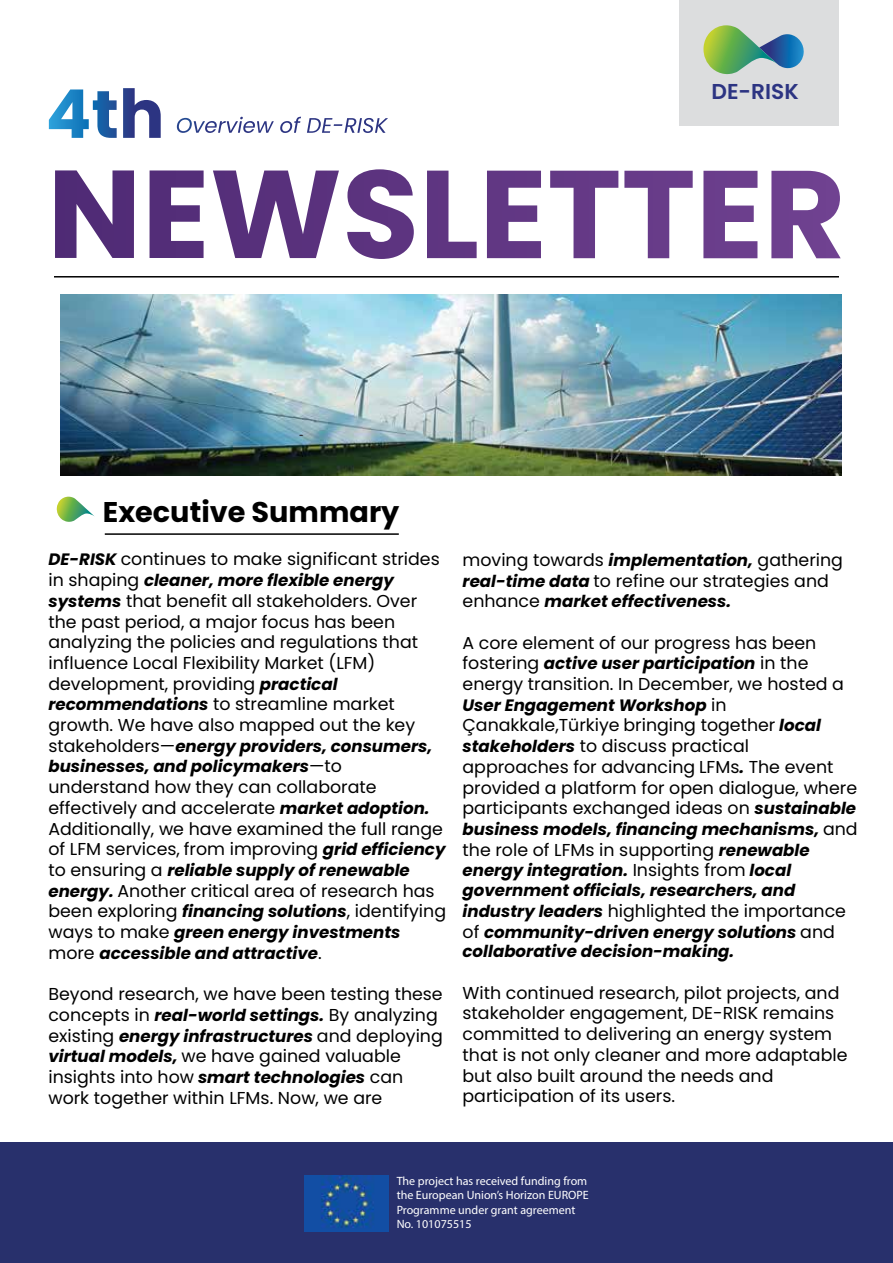
<style>
.page{position:relative;width:893px;height:1263px;background:#fff}
.page>*{position:absolute;margin:0;border:0;box-sizing:border-box;transform-origin:0 0}
.t1{font:700 28.5px "Poppins";color:#000}
.t2{font:600 21.45px "Poppins";color:#2c3482}
.t3{font:17.25px/20.7px "Poppins";color:#000}
.t4{font:italic 700 16.5px/20.7px "Poppins";color:#000}
.t5{font:13.5px "Open Sans";color:#231f20}
.t6{font:12px/14.4px "Myriad Pro";color:#fff}
.s1{font-weight:700;font-style:italic;font-size:16.5px}
.s2{font-weight:400;font-style:normal;font-size:17.25px}
</style>
<div class="page">
<hr style="left:54px;top:276px;width:785px;height:1px;background:#000">
<div style="left:679px;top:0;width:160px;height:126px;background:#dcddde"></div>
<svg style="left:703px;top:25px;width:101px;height:49px"></svg>
<div style="left:0;top:1143px;width:893px;height:120px;background:#28306c"></div>
<img style="left:304px;top:1175px;width:84px;height:56px">
<svg style="left:56px;top:497px;width:39px;height:25px"></svg>
<hr style="left:105px;top:533px;width:294px;height:2px;background:#000">
<img style="left:60px;top:295px;width:781px;height:180px">
<svg style="left:177px;top:117px;width:97px;height:16px"></svg>
<svg style="left:280px;top:117px;width:21px;height:16px"></svg>
<svg style="left:307px;top:118px;width:81px;height:15px"></svg>
<svg style="left:55px;top:169px;width:786px;height:90px"></svg>
<svg style="left:49px;top:88px;width:112px;height:50px"></svg>
<p class="t2" style="left:711px;top:79px;width:89px">DE-RISK</p>
<p class="t5" style="left:299px;top:425px;width:6px">-</p>
<h1 class="t1" style="left:103px;top:495px;width:298px">Executive Summary</h1>
<p class="t3" style="left:48px;top:549px;width:393px"><span class="s1">DE-RISK</span> continues to make significant strides</p>
<p class="t4" style="left:48px;top:570px;width:347px"><span class="s2">in shaping</span> cleaner, more flexible energy</p>
<p class="t3" style="left:48px;top:590px;width:371px"><span class="s1">systems</span> that benefit all stakeholders. Over the past period, a major focus has been analyzing the policies and regulations that influence Local Flexibility Market (LFM) development, providing <span class="s1">practical recommendations</span> to streamline market growth. We have also mapped out the key</p>
<p class="t4" style="left:48px;top:736px;width:385px"><span class="s2">stakeholders—</span>energy providers, consumers, businesses, and policymakers<span class="s2">—to</span></p>
<p class="t3" style="left:48px;top:777px;width:399px">understand how they can collaborate effectively and accelerate <span class="s1">market adoption.<br></span>Additionally, we have examined the full range of LFM services, from improving <span class="s1">grid efficiency</span></p>
<p class="t4" style="left:48px;top:860px;width:363px"><span class="s2">to ensuring a</span> reliable supply of renewable</p>
<p class="t3" style="left:48px;top:880px;width:399px"><span class="s1">energy.</span> Another critical area of research has been exploring <span class="s1">financing solutions</span>, identifying</p>
<p class="t4" style="left:48px;top:922px;width:354px"><span class="s2">ways to make</span> green energy investments <span class="s2">more</span> accessible and attractive<span class="s2">.</span></p>
<p class="t3" style="left:48px;top:984px;width:396px">Beyond research, we have been testing these concepts in <span class="s1">real-world settings.</span> By analyzing</p>
<p class="t4" style="left:48px;top:1025px;width:396px"><span class="s2">existing</span> energy infrastructures <span class="s2">and deploying</span></p>
<p class="t3" style="left:48px;top:1046px;width:356px"><span class="s1">virtual models,</span> we have gained valuable insights into how <span class="s1">smart technologies</span> can work together within LFMs. Now, we are</p>
<p class="t3" style="left:463px;top:549px;width:382px">moving towards <span class="s1">implementation,</span> gathering <span class="s1">real-time data</span> to refine our strategies and</p>
<p class="t4" style="left:463px;top:591px;width:270px"><span class="s2">enhance</span> market effectiveness.</p>
<p class="t3" style="left:463px;top:632px;width:355px">A core element of our progress has been</p>
<p class="t4" style="left:463px;top:653px;width:347px"><span class="s2">fostering</span> active user participation <span class="s2">in the</span></p>
<p class="t3" style="left:463px;top:674px;width:383px">energy transition. In December, we hosted a</p>
<p class="t4" style="left:463px;top:695px;width:266px">User Engagement Workshop <span class="s2">in</span></p>
<p class="t3" style="left:463px;top:715px;width:396px">Çanakkale,Türkiye bringing together <span class="s1">local stakeholders</span> to discuss practical approaches for advancing LFMs<span class="s1">.</span> The event provided a platform for open dialogue, where participants exchanged ideas on <span class="s1">sustainable</span></p>
<p class="t4" style="left:463px;top:819px;width:397px">business models, financing mechanisms, <span class="s2">and</span></p>
<p class="t3" style="left:463px;top:839px;width:349px">the role of LFMs in supporting <span class="s1">renewable</span></p>
<p class="t4" style="left:463px;top:861px;width:334px;line-height:19.8px">energy integration. <span class="s2">Insights from</span> local government officials, researchers, and</p>
<p class="t3" style="left:463px;top:900px;width:385px"><span class="s1">industry leaders</span> highlighted the importance</p>
<p class="t4" style="left:463px;top:922px;width:374px;line-height:19.8px"><span class="s2">of</span> community-driven energy solutions <span class="s2">and </span>collaborative decision-making.</p>
<p class="t3" style="left:463px;top:982px;width:386px">With continued research, pilot projects, and stakeholder engagement, DE-RISK remains committed to delivering an energy system that is not only cleaner and more adaptable but also built around the needs and participation of its users.</p>
<p class="t6" style="left:397px;top:1173px;width:194px">The project has received funding from the European Union’s Horizon EUROPE<br>Programme under grant agreement<br>No. 101075515</p>
</div>
